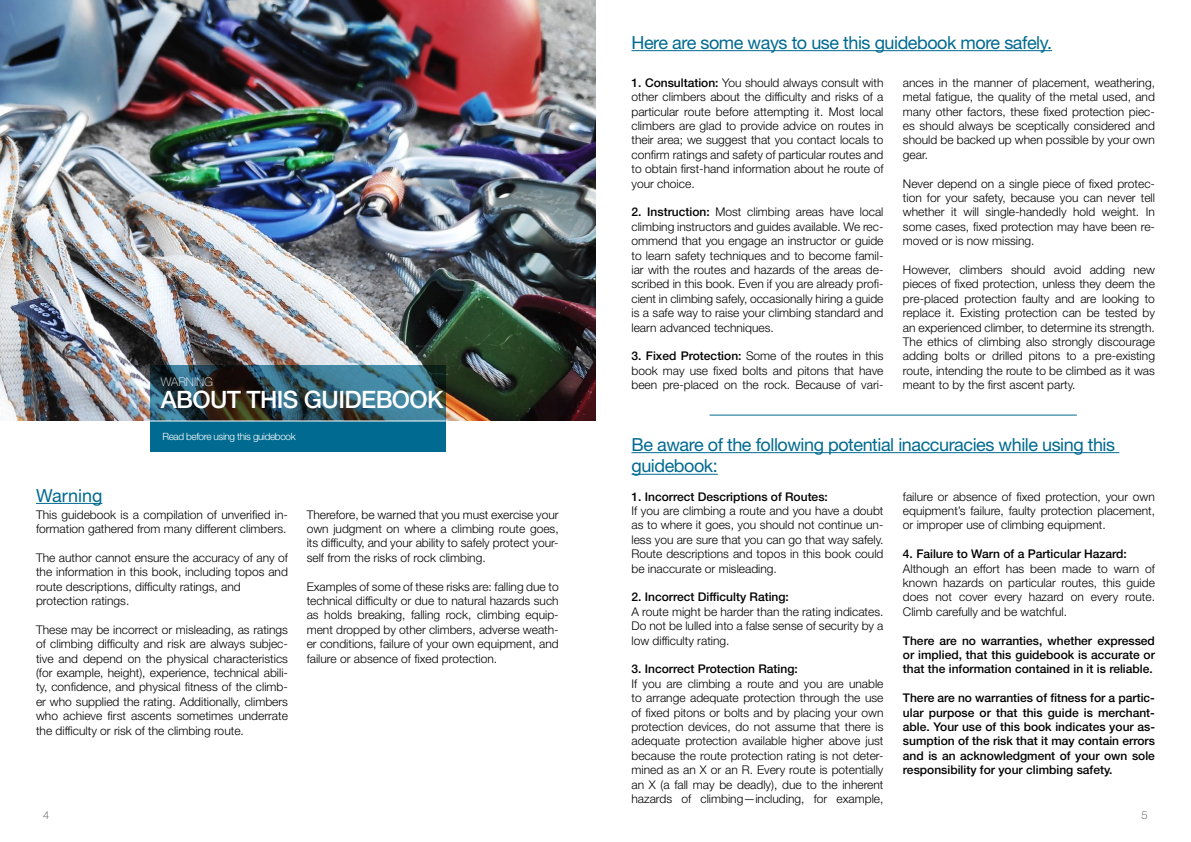
<style>
.page{position:relative;width:1191px;height:842px;background:#fff}
.page>*{position:absolute;margin:0;border:0;box-sizing:border-box;transform-origin:0 0}
.t1{font:500 24px "Helvetica Neue LT Std";letter-spacing:-.025em;color:#fff}
.t2{font:18px/21.6px "Helvetica Neue LT Std";letter-spacing:-.025em;color:#006a90}
.t3{font:18px "Helvetica Neue LT Std";color:#006a90}
.t4{font:300 12px/14.4px "Helvetica Neue LT Std";color:#000;text-align:justify}
.t5{font:500 12px/14.4px "Helvetica Neue LT Std";color:#000;text-align:justify}
.t6{font:100 12px "Helvetica Neue LT Std";color:#fff}
.t7{font:100 11px "Helvetica Neue LT Std";color:#2e333c}
.t8{font:300 10px "Helvetica Neue LT Std";letter-spacing:-.035em;color:#fff}
.s1{font-weight:500}
</style>
<div class="page">
<hr style="left:36px;top:503px;width:66px;height:1px;background:#006a90">
<img style="left:0;top:0;width:595px;height:421px">
<svg style="left:150px;top:366px;width:296px;height:54px"></svg>
<div style="left:150px;top:421px;width:296px;height:31px;background:#006a90"></div>
<hr style="left:150px;top:420px;width:296px;height:1px;background:#fff">
<hr style="left:631px;top:50px;width:421px;height:1px;background:#006a90">
<hr style="left:631px;top:452px;width:488px;height:1px;background:#006a90">
<hr style="left:631px;top:474px;width:87px;height:1px;background:#006a90">
<hr style="left:709px;top:415px;width:367px;height:1px;background:#006a90">
<p class="t6" style="left:161px;top:375px;width:54px">WARNING</p>
<h1 class="t1" style="left:161px;top:385px;width:284px">ABOUT THIS GUIDEBOOK</h1>
<p class="t8" style="left:162px;top:430px;width:135px">Read before using this guidebook</p>
<h2 class="t3" style="left:36px;top:484px;width:68px">Warning</h2>
<p class="t4" style="left:36px;top:507px;width:253px">This guidebook is a compilation of unverified in&shy;formation gathered from many different climbers.</p>
<p class="t4" style="left:36px;top:550px;width:253px;text-align:left">The author cannot ensure the accuracy of any of the information in this book, including topos and route descriptions, difficulty ratings, and protection ratings.</p>
<p class="t4" style="left:36px;top:622px;width:253px">These may be incorrect or misleading, as ratings of climbing difficulty and risk are always subjec&shy;tive and depend on the physical characteristics (for example, height), experience, technical abili&shy;ty, confidence, and physical fitness of the climb&shy;er who supplied the rating. Additionally, climbers who achieve first ascents sometimes underrate the difficulty or risk of the climbing route.</p>
<p class="t4" style="left:307px;top:507px;width:253px">Therefore, be warned that you must exercise your own judgment on where a climbing route goes, its difficulty, and your ability to safely protect your&shy;self from the risks of rock climbing.</p>
<p class="t4" style="left:307px;top:579px;width:253px">Examples of some of these risks are: falling due to technical difficulty or due to natural hazards such as holds breaking, falling rock, climbing equip&shy;ment dropped by other climbers, adverse weath&shy;er conditions, failure of your own equipment, and failure or absence of fixed protection.</p>
<h2 class="t2" style="left:631px;top:31px;width:422px">Here are some ways to use this guidebook more safely.</h2>
<p class="t4" style="left:631px;top:75px;width:253px"><span class="s1">1. Consultation:</span> You should always consult with other climbers about the difficulty and risks of a particular route before attempting it. Most local climbers are glad to provide advice on routes in their area; we suggest that you contact locals to confirm ratings and safety of particular routes and to obtain first-hand information about he route of your choice.</p>
<p class="t4" style="left:631px;top:205px;width:253px"><span class="s1">2. Instruction:</span> Most climbing areas have local climbing instructors and guides available. We rec&shy;ommend that you engage an instructor or guide to learn safety techniques and to become famil&shy;iar with the routes and hazards of the areas de&shy;scribed in this book. Even if you are already profi&shy;cient in climbing safely, occasionally hiring a guide is a safe way to raise your climbing standard and learn advanced techniques.</p>
<p class="t4" style="left:631px;top:349px;width:253px"><span class="s1">3. Fixed Protection:</span> Some of the routes in this book may use fixed bolts and pitons that have been pre-placed on the rock. Because of vari-</p>
<p class="t4" style="left:903px;top:75px;width:253px">ances in the manner of placement, weathering, metal fatigue, the quality of the metal used, and many other factors, these fixed protection piec&shy;es should always be sceptically considered and should be backed up when possible by your own gear.</p>
<p class="t4" style="left:903px;top:176px;width:253px">Never depend on a single piece of fixed protec&shy;tion for your safety, because you can never tell whether it will single-handedly hold weight. In some cases, fixed protection may have been re&shy;moved or is now missing.</p>
<p class="t4" style="left:903px;top:262px;width:253px">However, climbers should avoid adding new pieces of fixed protection, unless they deem the pre-placed protection faulty and are looking to replace it. Existing protection can be tested by an experienced climber, to determine its strength.<br>The ethics of climbing also strongly discourage adding bolts or drilled pitons to a pre-existing route, intending the route to be climbed as it was meant to by the first ascent party.</p>
<h2 class="t2" style="left:631px;top:433px;width:485px">Be aware of the following potential inaccuracies while using this guidebook:</h2>
<p class="t5" style="left:631px;top:489px;width:198px">1. Incorrect Descriptions of Routes:</p>
<p class="t4" style="left:631px;top:503px;width:253px">If you are climbing a route and you have a doubt as to where it goes, you should not continue un&shy;less you are sure that you can go that way safely.<br>Route descriptions and topos in this book could be inaccurate or misleading.</p>
<p class="t5" style="left:631px;top:590px;width:159px">2. Incorrect Difficulty Rating:</p>
<p class="t4" style="left:631px;top:604px;width:253px">A route might be harder than the rating indicates.<br>Do not be lulled into a false sense of security by a low difficulty rating.</p>
<p class="t5" style="left:631px;top:662px;width:168px">3. Incorrect Protection Rating:</p>
<p class="t4" style="left:631px;top:676px;width:253px">If you are climbing a route and you are unable to arrange adequate protection through the use of fixed pitons or bolts and by placing your own protection devices, do not assume that there is adequate protection available higher above just because the route protection rating is not deter&shy;mined as an X or an R. Every route is potentially an X (a fall may be deadly), due to the inherent hazards of climbing—including, for example,</p>
<p class="t4" style="left:903px;top:489px;width:253px">failure or absence of fixed protection, your own equipment’s failure, faulty protection placement, or improper use of climbing equipment.</p>
<p class="t5" style="left:903px;top:547px;width:225px">4. Failure to Warn of a Particular Hazard:</p>
<p class="t4" style="left:903px;top:561px;width:253px">Although an effort has been made to warn of known hazards on particular routes, this guide does not cover every hazard on every route.<br>Climb carefully and be watchful.</p>
<p class="t5" style="left:903px;top:633px;width:253px">There are no warranties, whether expressed or implied, that this guidebook is accurate or that the information contained in it is reliable.</p>
<p class="t5" style="left:903px;top:691px;width:253px">There are no warranties of fitness for a partic&shy;ular purpose or that this guide is merchant&shy;able. Your use of this book indicates your as&shy;sumption of the risk that it may contain errors and is an acknowledgment of your own sole responsibility for your climbing safety.</p>
<p class="t7" style="left:43px;top:809px;width:8px">4</p>
<p class="t7" style="left:1141px;top:809px;width:8px">5</p>
</div>
